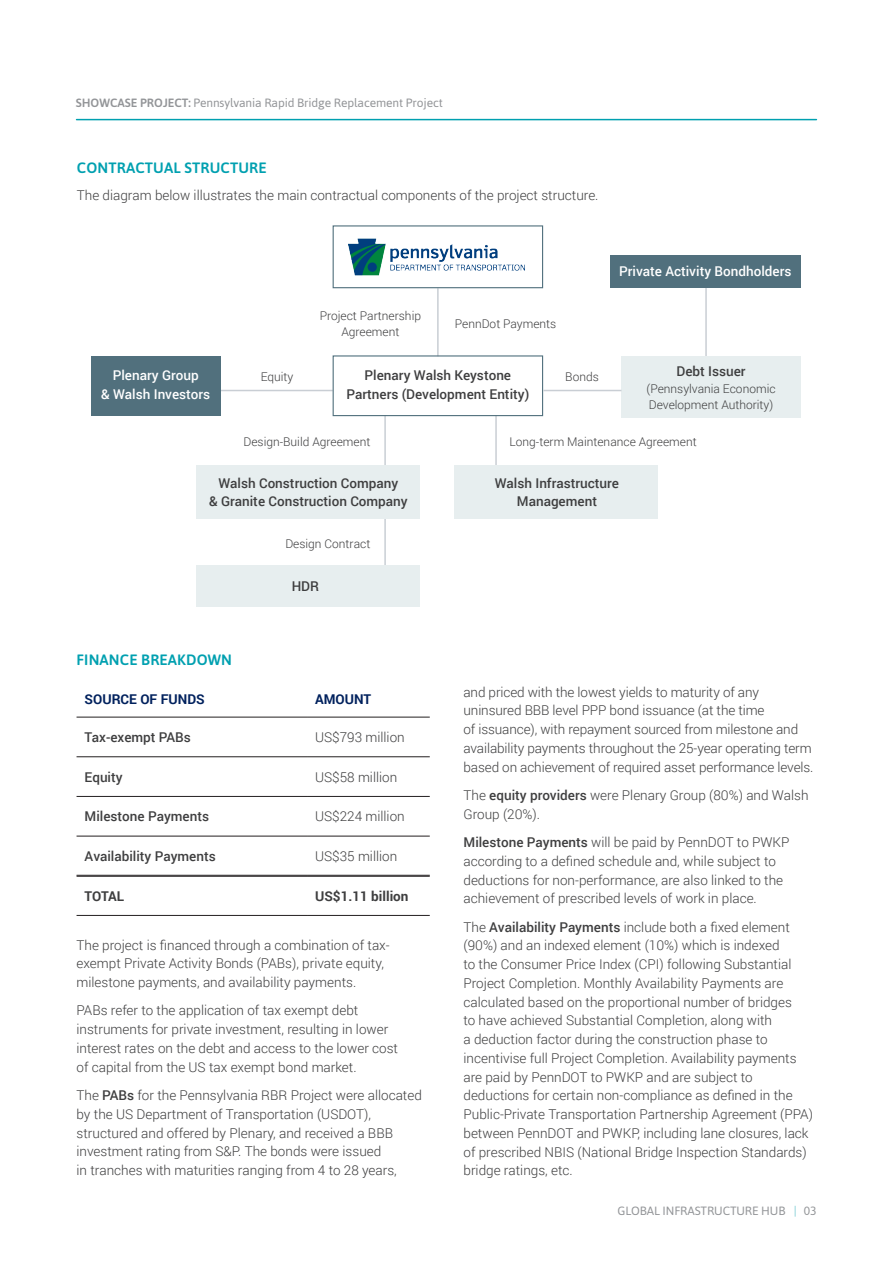
<style>
.page{position:relative;width:893px;height:1263px;background:#fff}
.page>*{position:absolute;margin:0;border:0;box-sizing:border-box;transform-origin:0 0}
.sub_heading__green{font:500 15px "Asap";letter-spacing:.01em;color:#00a0b0}
.body_-_9pt{font:300 13.5px/18.8px "Roboto";color:#3e3e3f}
.body_-_9pt-2{font:500 13.5px/18.8px "Roboto";color:#3e3e3f;text-align:center}
.body_-_9pt-3{font:500 13.5px/18.8px "Roboto";color:#fff;text-align:center}
.body_-_9pt-4{font:700 13.5px "Roboto";color:#00215d}
.body_-_9pt-5{font:700 13.5px "Roboto";color:#3e3e3f}
.body_-_9pt-6{font:300 12px/16.5px "Roboto";color:#3e3e3f}
.t1{font:12px "Asap";letter-spacing:-.01em;color:#939598}
.s1{font-weight:500}
.s2{color:#71c7d1}
</style>
<div class="page">
<hr style="left:77px;top:119px;width:739px;height:1px;background:#00a0b0">
<hr style="left:77px;top:875px;width:230px;height:1px;background:#231f20">
<hr style="left:77px;top:876px;width:230px;height:1px;background:#231f20">
<hr style="left:307px;top:875px;width:123px;height:1px;background:#231f20">
<hr style="left:307px;top:876px;width:123px;height:1px;background:#231f20">
<hr style="left:77px;top:915px;width:230px;height:1px;background:#231f20">
<hr style="left:307px;top:915px;width:123px;height:1px;background:#231f20">
<hr style="left:77px;top:717px;width:230px;height:1px;background:#231f20">
<hr style="left:307px;top:717px;width:123px;height:1px;background:#231f20">
<hr style="left:77px;top:756px;width:230px;height:1px;background:#231f20">
<hr style="left:307px;top:756px;width:123px;height:1px;background:#231f20">
<hr style="left:77px;top:796px;width:230px;height:1px;background:#231f20">
<hr style="left:307px;top:796px;width:123px;height:1px;background:#231f20">
<hr style="left:77px;top:836px;width:230px;height:1px;background:#231f20">
<hr style="left:307px;top:836px;width:123px;height:1px;background:#231f20">
<hr style="left:705px;top:277px;width:2px;height:80px;background:#c9ced4">
<hr style="left:437px;top:288px;width:2px;height:68px;background:#c9ced4">
<hr style="left:220px;top:390px;width:113px;height:1px;background:#c9ced4">
<hr style="left:384px;top:513px;width:2px;height:53px;background:#c9ced4">
<hr style="left:384px;top:415px;width:2px;height:58px;background:#c9ced4">
<hr style="left:495px;top:415px;width:2px;height:58px;background:#c9ced4">
<div style="left:621px;top:356px;width:180px;height:62px;background:#e7eeef"></div>
<div style="left:455px;top:465px;width:203px;height:54px;background:#e7eeef"></div>
<div style="left:197px;top:565px;width:223px;height:41px;background:#e7eeef"></div>
<div style="left:197px;top:465px;width:223px;height:54px;background:#e7eeef"></div>
<img style="left:349px;top:238px;width:176px;height:38px">
<div style="left:333px;top:355px;width:210px;height:61px;border:1px solid #51707d"></div>
<div style="left:333px;top:225px;width:210px;height:63px;border:1px solid #51707d"></div>
<div style="left:92px;top:356px;width:129px;height:60px;background:#51707d"></div>
<div style="left:610px;top:255px;width:191px;height:33px;background:#51707d"></div>
<hr style="left:543px;top:390px;width:78px;height:1px;background:#c9ced4">
<p class="t1" style="left:76px;top:95px;width:368px"><span class="s1">SHOWCASE PROJECT:</span> Pennsylvania Rapid Bridge Replacement Project</p>
<p class="sub_heading__green" style="left:77px;top:157px;width:191px">CONTRACTUAL STRUCTURE</p>
<p class="body_-_9pt" style="left:77px;top:185px;width:523px">The diagram below illustrates the main contractual components of the project structure.</p>
<p class="body_-_9pt-3" style="left:101px;top:365px;width:111px">Plenary Group<br>&amp; Walsh Investors</p>
<p class="body_-_9pt-6" style="left:320px;top:307px;width:103px;text-align:center">Project Partnership<br>Agreement</p>
<p class="body_-_9pt-6" style="left:455px;top:315px;width:103px">PennDot Payments</p>
<p class="body_-_9pt-2" style="left:346px;top:365px;width:184px">Plenary Walsh Keystone<br>Partners (Development Entity)</p>
<p class="body_-_9pt-6" style="left:261px;top:368px;width:34px">Equity</p>
<p class="body_-_9pt-6" style="left:565px;top:368px;width:35px">Bonds</p>
<p class="body_-_9pt-3" style="left:619px;top:261px;width:174px">Private Activity Bondholders</p>
<p class="body_-_9pt-2" style="left:676px;top:361px;width:71px">Debt Issuer</p>
<p class="body_-_9pt-6" style="left:647px;top:380px;width:130px">(Pennsylvania Economic<br>Development Authority)</p>
<p class="body_-_9pt-6" style="left:243px;top:433px;width:128px">Design-Build Agreement</p>
<p class="body_-_9pt-2" style="left:209px;top:473px;width:200px">Walsh Construction Company<br>&amp; Granite Construction Company</p>
<p class="body_-_9pt-6" style="left:285px;top:535px;width:86px">Design Contract</p>
<p class="body_-_9pt-2" style="left:292px;top:577px;width:29px">HDR</p>
<p class="sub_heading__green" style="left:77px;top:650px;width:157px">FINANCE BREAKDOWN</p>
<p class="body_-_9pt-4" style="left:85px;top:690px;width:122px">SOURCE OF FUNDS</p>
<p class="body_-_9pt-4" style="left:315px;top:690px;width:58px">AMOUNT</p>
<p class="body_-_9pt-2" style="left:85px;top:727px;width:108px">Tax-exempt PABs</p>
<p class="body_-_9pt" style="left:315px;top:727px;width:91px">US$793 million</p>
<p class="body_-_9pt-2" style="left:85px;top:767px;width:40px">Equity</p>
<p class="body_-_9pt" style="left:315px;top:767px;width:84px">US$58 million</p>
<p class="body_-_9pt-2" style="left:85px;top:806px;width:126px">Milestone Payments</p>
<p class="body_-_9pt" style="left:315px;top:806px;width:91px">US$224 million</p>
<p class="body_-_9pt-2" style="left:85px;top:846px;width:133px">Availability Payments</p>
<p class="body_-_9pt" style="left:315px;top:846px;width:84px">US$35 million</p>
<p class="body_-_9pt-5" style="left:85px;top:886px;width:41px">TOTAL</p>
<p class="body_-_9pt-5" style="left:315px;top:886px;width:95px">US$1.11 billion</p>
<p class="body_-_9pt" style="left:77px;top:935px;width:315px">The project is financed through a combination of tax&shy;exempt Private Activity Bonds (PABs), private equity, milestone payments, and availability payments.</p>
<p class="body_-_9pt" style="left:77px;top:1001px;width:323px">PABs refer to the application of tax exempt debt instruments for private investment, resulting in lower interest rates on the debt and access to the lower cost of capital from the US tax exempt bond market.</p>
<p class="body_-_9pt" style="left:77px;top:1085px;width:347px">The <span class="s1">PABs</span> for the Pennsylvania RBR Project were allocated by the US Department of Transportation (USDOT), structured and offered by Plenary, and received a BBB investment rating from S&amp;P. The bonds were issued<br>in tranches with maturities ranging from 4 to 28 years,</p>
<p class="body_-_9pt-6" style="left:510px;top:433px;width:189px">Long-term Maintenance Agreement</p>
<p class="body_-_9pt-2" style="left:495px;top:473px;width:126px">Walsh Infrastructure<br>Management</p>
<p class="body_-_9pt" style="left:463px;top:682px;width:351px">and priced with the lowest yields to maturity of any uninsured BBB level PPP bond issuance (at the time<br>of issuance), with repayment sourced from milestone and availability payments throughout the 25-year operating term based on achievement of required asset performance levels.</p>
<p class="body_-_9pt" style="left:463px;top:785px;width:346px">The <span class="s1">equity providers</span> were Plenary Group (80%) and Walsh<br>Group (20%).</p>
<p class="body_-_9pt" style="left:463px;top:832px;width:328px"><span class="s1">Milestone Payments</span> will be paid by PennDOT to PWKP according to a defined schedule and, while subject to deductions for non-performance, are also linked to the achievement of prescribed levels of work in place.</p>
<p class="body_-_9pt" style="left:463px;top:917px;width:351px">The <span class="s1">Availability Payments</span> include both a fixed element (90%) and an indexed element (10%) which is indexed<br>to the Consumer Price Index (CPI) following Substantial Project Completion. Monthly Availability Payments are calculated based on the proportional number of bridges<br>to have achieved Substantial Completion, along with<br>a deduction factor during the construction phase to incentivise full Project Completion. Availability payments are paid by PennDOT to PWKP and are subject to deductions for certain non-compliance as defined in the Public-Private Transportation Partnership Agreement (PPA) between PennDOT and PWKP, including lane closures, lack of prescribed NBIS (National Bridge Inspection Standards) bridge ratings, etc.</p>
<p class="t1" style="left:618px;top:1203px;width:200px">GLOBAL INFRASTRUCTURE HUB <span class="s2">|</span> 03</p>
</div>
